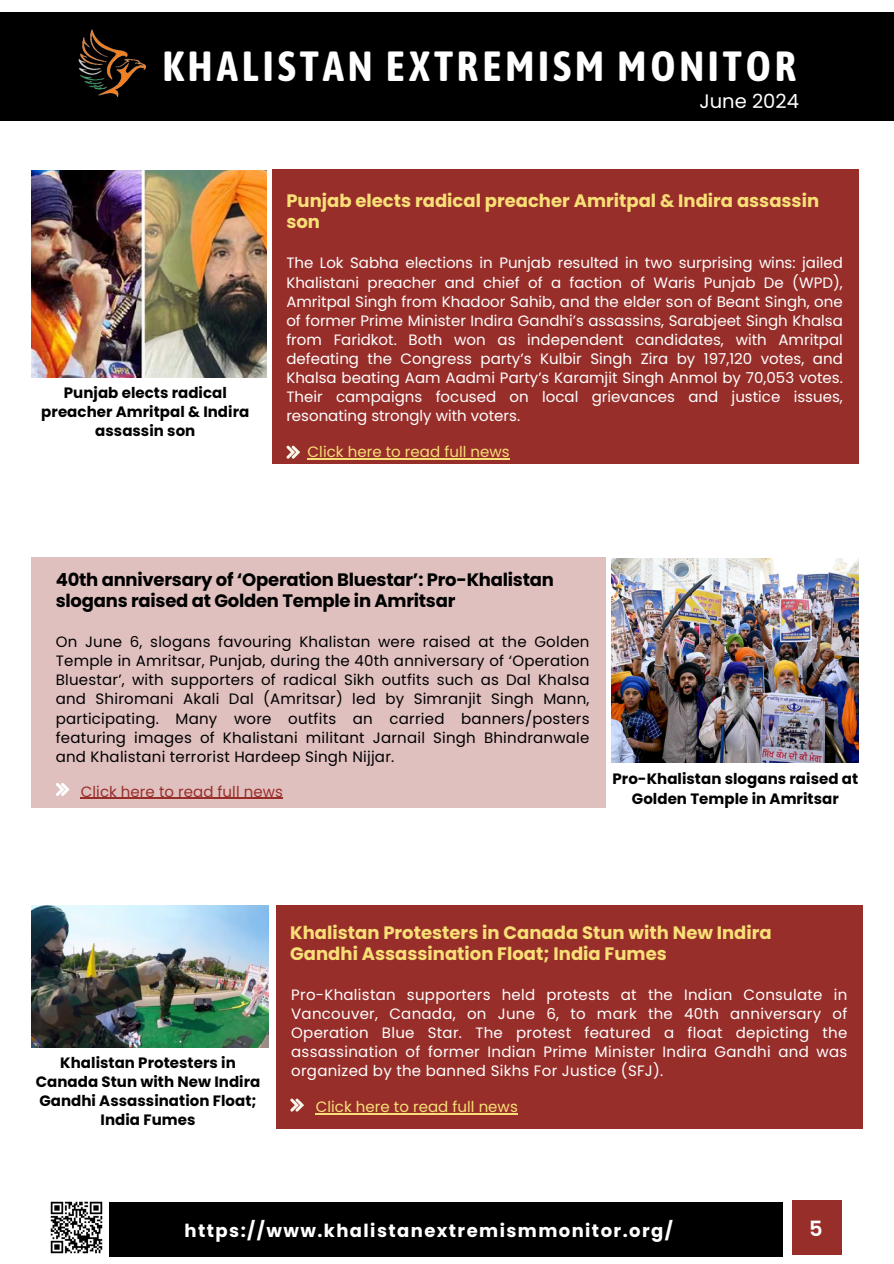
<style>
.page{position:relative;width:894px;height:1264px;background:#fff}
.page>*{position:absolute;margin:0;border:0;box-sizing:border-box;transform-origin:0 0}
.t1{font:700 42px "Asap Condensed";letter-spacing:.09em;color:#fff}
.t2{font:600 21px "Poppins";color:#fff}
.t3{font:19.5px "Poppins";color:#fff}
.t4{font:700 18px/21.3px "Poppins";color:#f8df77}
.t5{font:700 18px/21.3px "Poppins";letter-spacing:-.015em;color:#000}
.t6{font:700 18px "Poppins";letter-spacing:.08em;color:#fff}
.t7{font:15px/19.2px "Poppins";letter-spacing:.01em;color:#fff;text-align:justify}
.t8{font:15px/19.2px "Poppins";letter-spacing:.015em;color:#000;text-align:justify}
.t9{font:700 15px/19.2px "Poppins";letter-spacing:.005em;color:#000;text-align:center}
.t10{font:15px "Poppins";letter-spacing:.005em;color:#f8df77}
.t11{font:15px "Poppins";letter-spacing:.005em;color:#982e2a}
</style>
<div class="page">
<div style="left:0;top:12px;width:893px;height:109px;background:#000"></div>
<img style="left:78px;top:29px;width:67px;height:68px">
<div style="left:109px;top:1202px;width:673px;height:54px;background:#000"></div>
<div style="left:791px;top:1200px;width:49px;height:54px;background:#982e2a"></div>
<img style="left:50px;top:1201px;width:53px;height:53px">
<div style="left:272px;top:169px;width:586px;height:294px;background:#982e2a"></div>
<svg style="left:286px;top:445px;width:14px;height:13px"></svg>
<div style="left:31px;top:556px;width:574px;height:251px;background:#e0c0bf"></div>
<svg style="left:56px;top:783px;width:13px;height:13px"></svg>
<div style="left:276px;top:905px;width:586px;height:224px;background:#982e2a"></div>
<svg style="left:290px;top:1098px;width:13px;height:13px"></svg>
<img style="left:31px;top:170px;width:235px;height:207px">
<img style="left:611px;top:559px;width:247px;height:203px">
<img style="left:31px;top:905px;width:238px;height:142px">
<hr style="left:307px;top:458px;width:202px;height:1px;background:#f8df77">
<hr style="left:81px;top:797px;width:202px;height:1px;background:#982e2a">
<hr style="left:315px;top:1113px;width:202px;height:1px;background:#f8df77">
<h2 class="t1" style="left:162px;top:42px;width:635px">KHALISTAN EXTREMISM MONITOR</h2>
<p class="t9" style="left:41px;top:383px;width:209px">Punjab elects radical preacher Amritpal &amp; Indira assassin son</p>
<p class="t3" style="left:699px;top:88px;width:101px">June 2024</p>
<p class="t4" style="left:286px;top:190px;width:534px">Punjab elects radical preacher Amritpal &amp; Indira assassin son</p>
<h2 class="t7" style="left:286px;top:253px;width:558px">The Lok Sabha elections in Punjab resulted in two surprising wins: jailed Khalistani preacher and chief of a faction of Waris Punjab De (WPD), Amritpal Singh from Khadoor Sahib, and the elder son of Beant Singh, one of former Prime Minister Indira Gandhi’s assassins, Sarabjeet Singh Khalsa from Faridkot. Both won as independent candidates, with Amritpal defeating the Congress party’s Kulbir Singh Zira by 197,120 votes, and Khalsa beating Aam Aadmi Party’s Karamjit Singh Anmol by 70,053 votes.<br>Their campaigns focused on local grievances and justice issues, resonating strongly with voters.</h2>
<p class="t10" style="left:307px;top:441px;width:203px">Click here to read full news</p>
<p class="t5" style="left:56px;top:569px;width:499px">40th anniversary of ‘Operation Bluestar’: Pro-Khalistan slogans raised at Golden Temple in Amritsar</p>
<p class="t8" style="left:56px;top:632px;width:535px">On June 6, slogans favouring Khalistan were raised at the Golden Temple in Amritsar, Punjab, during the 40th anniversary of ‘Operation Bluestar’, with supporters of radical Sikh outfits such as Dal Khalsa and Shiromani Akali Dal (Amritsar) led by Simranjit Singh Mann, participating. Many wore outfits an carried banners/posters featuring images of Khalistani militant Jarnail Singh Bhindranwale and Khalistani terrorist Hardeep Singh Nijjar.</p>
<p class="t11" style="left:81px;top:780px;width:203px">Click here to read full news</p>
<h2 class="t9" style="left:612px;top:769px;width:247px">Pro-Khalistan slogans raised at<br>Golden Temple in Amritsar</h2>
<p class="t9" style="left:36px;top:1053px;width:226px">Khalistan Protesters in<br>Canada Stun with New Indira<br>Gandhi Assassination Float;<br>India Fumes</p>
<h4 class="t4" style="left:290px;top:922px;width:483px">Khalistan Protesters in Canada Stun with New Indira<br>Gandhi Assassination Float; India Fumes</h4>
<p class="t7" style="left:291px;top:985px;width:557px">Pro-Khalistan supporters held protests at the Indian Consulate in Vancouver, Canada, on June 6, to mark the 40th anniversary of Operation Blue Star. The protest featured a float depicting the assassination of former Indian Prime Minister Indira Gandhi and was organized by the banned Sikhs For Justice (SFJ).</p>
<h4 class="t10" style="left:315px;top:1096px;width:203px">Click here to read full news</h4>
<p class="t6" style="left:184px;top:1218px;width:489px">https://www.khalistanextremismmonitor.org/</p>
<p class="t2" style="left:809px;top:1213px;width:15px">5</p>
</div>
